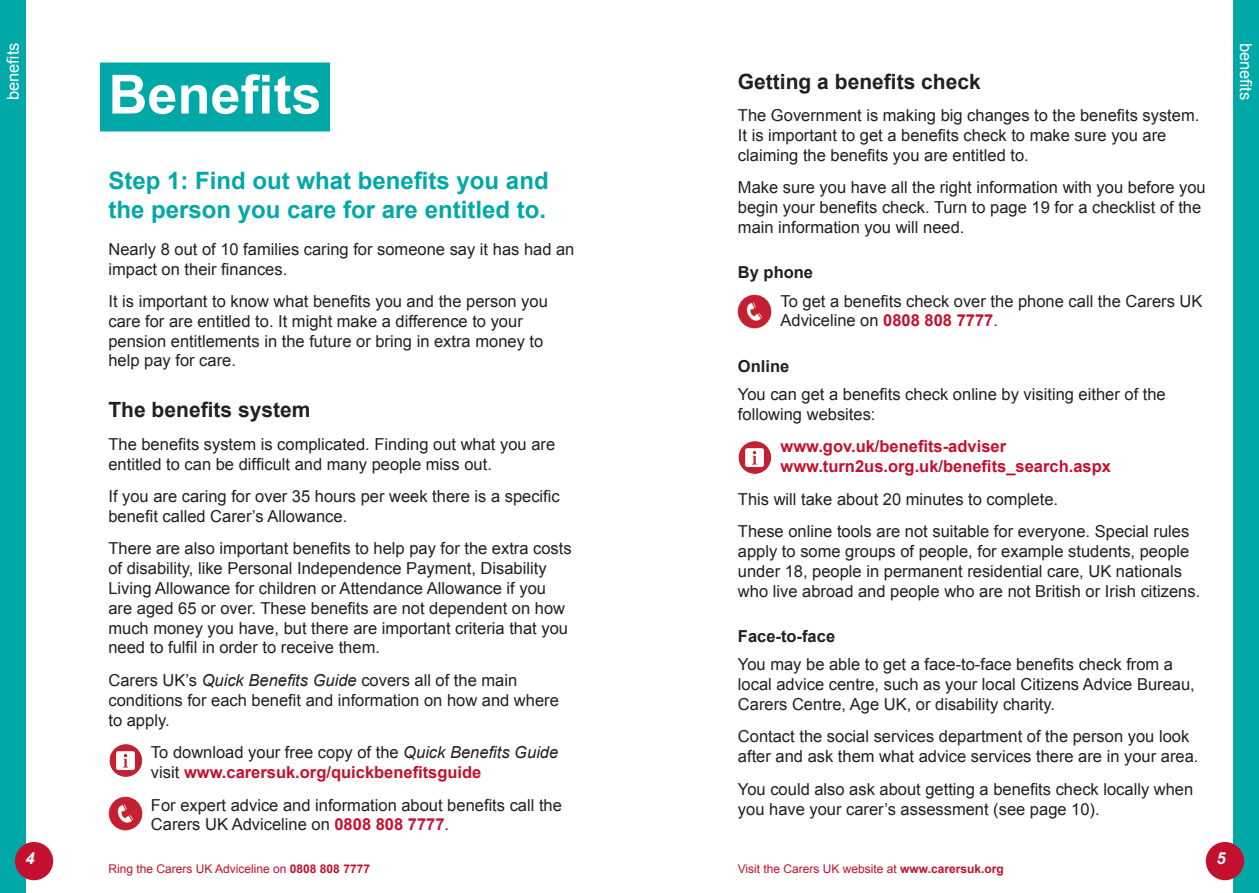
<style>
.page{position:relative;width:1259px;height:893px;background:#fff}
.page>*{position:absolute;margin:0;border:0;box-sizing:border-box;transform-origin:0 0}
.Section_heading_1{font:700 54px "Arial";color:#fff}
.Intro_1{font:700 24px/28.8px "Arial";color:#00a9a7}
.Body{font:700 21px "Arial";color:#231f20}
.Subhead1{font:700 21px "Arial";color:#231f20}
.Body-2{font:16.5px/19.8px "Arial";color:#231f20}
.Body-3{font:700 16.5px/19.8px "Arial";color:#c3102f}
.Subhead_2{font:700 16.5px "Arial";color:#231f20}
.t1{font:16.5px "Arial";color:#fff}
.t2{font:italic 700 16.5px "Arial";color:#fff}
.t3{font:12px "Arial";color:#c3102f}
.s1{font-style:italic}
.s2{font-weight:400;color:#231f20}
.s3{font-weight:400;font-style:italic;color:#231f20}
.s4{font-weight:700;color:#c3102f}
.s5{font-weight:700}
</style>
<div class="page">
<div style="left:1233px;top:0;width:26px;height:893px;background:#00a9a7"></div>
<div style="left:0;top:0;width:26px;height:893px;background:#00a9a7"></div>
<div style="left:15px;top:842px;width:38px;height:38px;background:#c3102f;border-radius:50%"></div>
<div style="left:1205px;top:842px;width:39px;height:38px;background:#c3102f;border-radius:50%"></div>
<div style="left:100px;top:62px;width:230px;height:69px;background:#00a9a7"></div>
<img style="left:738px;top:294px;width:34px;height:34px">
<img style="left:109px;top:744px;width:33px;height:33px">
<img style="left:738px;top:441px;width:34px;height:33px">
<img style="left:108px;top:797px;width:34px;height:34px">
<p class="t1" style="left:2px;top:100px;width:59px;rotate:-90deg">benefits</p>
<p class="Section_heading_1" style="left:108px;top:59px;width:215px">Benefits</p>
<p class="Intro_1" style="left:108px;top:167px;width:442px">Step 1: Find out what benefits you and the person you care for are entitled to.</p>
<p class="Body-2" style="left:108px;top:239px;width:467px">Nearly 8 out of 10 families caring for someone say it has had an impact on their finances.</p>
<p class="Body-2" style="left:108px;top:292px;width:441px">It is important to know what benefits you and the person you care for are entitled to. It might make a difference to your pension entitlements in the future or bring in extra money to help pay for care.</p>
<p class="Subhead1" style="left:108px;top:396px;width:203px">The benefits system</p>
<p class="Body-2" style="left:108px;top:434px;width:448px">The benefits system is complicated. Finding out what you are entitled to can be difficult and many people miss out.</p>
<p class="Body-2" style="left:108px;top:487px;width:453px">If you are caring for over 35 hours per week there is a specific benefit called Carer’s Allowance.</p>
<p class="Body-2" style="left:108px;top:539px;width:465px">There are also important benefits to help pay for the extra costs of disability, like Personal Independence Payment, Disability Living Allowance for children or Attendance Allowance if you are aged 65 or over. These benefits are not dependent on how much money you have, but there are important criteria that you need to fulfil in order to receive them.</p>
<p class="Body-2" style="left:108px;top:670px;width:452px">Carers UK’s <span class="s1">Quick Benefits Guide</span> covers all of the main conditions for each benefit and information on how and where to apply.</p>
<p class="Body-3" style="left:151px;top:743px;width:409px"><span class="s2">To download your free copy of the</span> <span class="s3">Quick Benefits Guide </span><span class="s2">visit</span> www.carersuk.org/quickbenefitsguide</p>
<p class="Body-2" style="left:151px;top:795px;width:412px">For expert advice and information about benefits call the<br>Carers UK Adviceline on <span class="s4">0808 808 7777</span>.</p>
<p class="Body" style="left:738px;top:67px;width:244px">Getting a benefits check</p>
<p class="Body-2" style="left:738px;top:106px;width:463px">The Government is making big changes to the benefits system.<br>It is important to get a benefits check to make sure you are claiming the benefits you are entitled to.</p>
<p class="Body-2" style="left:738px;top:178px;width:469px">Make sure you have all the right information with you before you begin your benefits check. Turn to page 19 for a checklist of the main information you will need.</p>
<p class="Subhead_2" style="left:738px;top:262px;width:77px">By phone</p>
<p class="Body-2" style="left:780px;top:291px;width:423px">To get a benefits check over the phone call the Carers UK<br>Adviceline on <span class="s4">0808 808 7777</span>.</p>
<p class="Subhead_2" style="left:738px;top:355px;width:53px">Online</p>
<p class="Body-2" style="left:738px;top:384px;width:429px">You can get a benefits check online by visiting either of the following websites:</p>
<p class="Body-3" style="left:780px;top:437px;width:332px">www.gov.uk/benefits-adviser www.turn2us.org.uk/benefits_search.aspx</p>
<p class="Body-2" style="left:738px;top:489px;width:322px">This will take about 20 minutes to complete.</p>
<p class="Body-2" style="left:738px;top:522px;width:464px">These online tools are not suitable for everyone. Special rules apply to some groups of people, for example students, people under 18, people in permanent residential care, UK nationals who live abroad and people who are not British or Irish citizens.</p>
<p class="Subhead_2" style="left:738px;top:625px;width:99px">Face-to-face</p>
<p class="Body-2" style="left:738px;top:655px;width:458px">You may be able to get a face-to-face benefits check from a local advice centre, such as your local Citizens Advice Bureau,<br>Carers Centre, Age UK, or disability charity.</p>
<p class="Body-2" style="left:738px;top:727px;width:462px">Contact the social services department of the person you look after and ask them what advice services there are in your area.</p>
<p class="Body-2" style="left:738px;top:779px;width:457px">You could also ask about getting a benefits check locally when you have your carer’s assessment (see page 10).</p>
<p class="t2" style="left:26px;top:847px;width:11px">4</p>
<p class="t2" style="left:1216px;top:847px;width:11px">5</p>
<p class="t3" style="left:108px;top:860px;width:263px">Ring the Carers UK Adviceline on <span class="s5">0808 808 7777</span></p>
<p class="t3" style="left:738px;top:860px;width:268px">Visit the Carers UK website at <span class="s5">www.carersuk.org</span></p>
<p class="t1" style="left:1256px;top:43px;width:59px;rotate:90deg">benefits</p>
</div>
